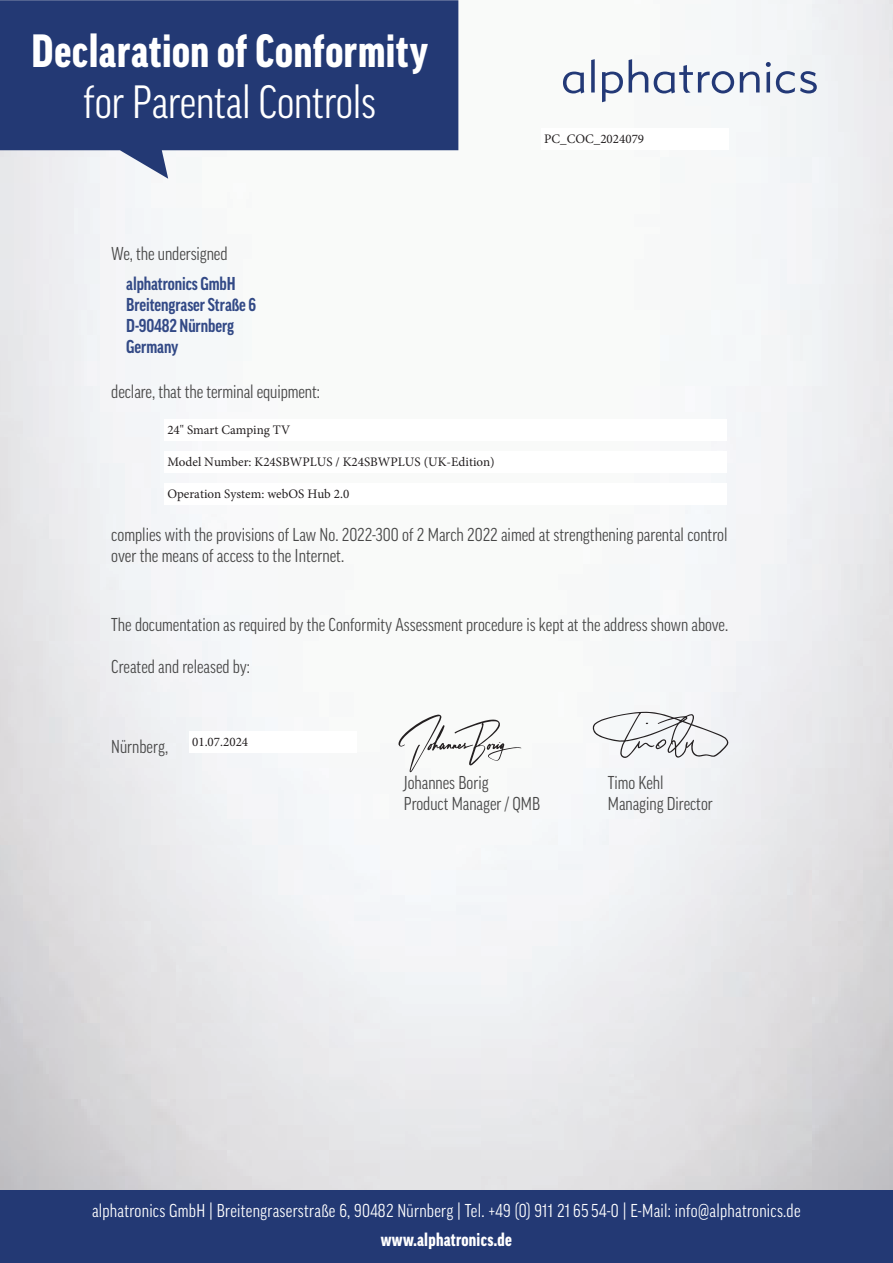
<style>
.page{position:relative;width:893px;height:1263px;background:#fff}
.page>*{position:absolute;margin:0;border:0;box-sizing:border-box;transform-origin:0 0}
.t1{font:900 condensed 45px "Good Pro";letter-spacing:.015em;color:#fff}
.t2{font:condensed 45px "Good Pro";letter-spacing:-.005em;color:#fff}
.t3{font:condensed 18px/21px "Good Pro";color:#474747}
.t4{font:condensed 18px "Good Pro";letter-spacing:.015em;color:#fff}
.t5{font:700 condensed 18px/21px "Good Pro";letter-spacing:-.005em;color:#324986}
.t6{font:900 condensed 18px "Good Pro";letter-spacing:.015em;color:#fff}
.t7{font:13.05px "Minion Pro";color:#231f20}
</style>
<div class="page">
<div style="left:0;top:1190px;width:893px;height:73px;background:#233974"></div>
<svg style="left:0;top:0;width:458px;height:179px;background:#435588"></svg>
<svg style="left:563px;top:72px;width:21px;height:21px"></svg>
<svg style="left:591px;top:59px;width:4px;height:34px"></svg>
<svg style="left:602px;top:59px;width:46px;height:43px"></svg>
<svg style="left:654px;top:65px;width:80px;height:28px"></svg>
<svg style="left:740px;top:72px;width:19px;height:21px"></svg>
<svg style="left:766px;top:62px;width:51px;height:31px"></svg>
<svg style="left:398px;top:715px;width:123px;height:58px"></svg>
<svg style="left:593px;top:712px;width:135px;height:46px"></svg>
<h1 class="t1" style="left:32px;top:26px;width:398px">Declaration of Conformity</h1>
<h1 class="t2" style="left:84px;top:86px;width:294px">for Parental Controls</h1>
<p class="t3" style="left:111px;top:245px;width:118px">We, the undersigned</p>
<p class="t5" style="left:126px;top:273px;width:131px">alphatronics GmbH<br>Breitengraser Straße 6<br>D-90482 Nürnberg<br>Germany</p>
<p class="t3" style="left:111px;top:382px;width:210px">declare, that the terminal equipment:</p>
<p class="t7" style="left:167px;top:425px;width:124px">24" Smart Camping TV</p>
<p class="t7" style="left:167px;top:457px;width:329px">Model Number: K24SBWPLUS / K24SBWPLUS (UK-Edition)</p>
<p class="t7" style="left:167px;top:488px;width:183px">Operation System: webOS Hub 2.0</p>
<p class="t7" style="left:544px;top:134px;width:101px">PC_COC_2024079</p>
<p class="t3" style="left:111px;top:526px;width:618px">complies with the provisions of Law No. 2022-300 of 2 March 2022 aimed at strengthening parental control over the means of access to the Internet.</p>
<p class="t3" style="left:111px;top:616px;width:618px">The documentation as required by the Conformity Assessment procedure is kept at the address shown above.</p>
<p class="t3" style="left:111px;top:658px;width:140px">Created and released by:</p>
<p class="t3" style="left:111px;top:738px;width:58px">Nürnberg,</p>
<p class="t7" style="left:192px;top:737px;width:58px">01.07.2024</p>
<p class="t3" style="left:404px;top:774px;width:138px">Johannes Borig<br>Product Manager / QMB</p>
<p class="t3" style="left:608px;top:774px;width:106px">Timo Kehl<br>Managing Director</p>
<p class="t4" style="left:92px;top:1205px;width:710px">alphatronics GmbH | Breitengraserstraße 6, 90482 Nürnberg | Tel. +49 (0) 911 21 65 54-0 | E-Mail: info@alphatronics.de</p>
<p class="t6" style="left:381px;top:1229px;width:132px">www.alphatronics.de</p>
</div>
